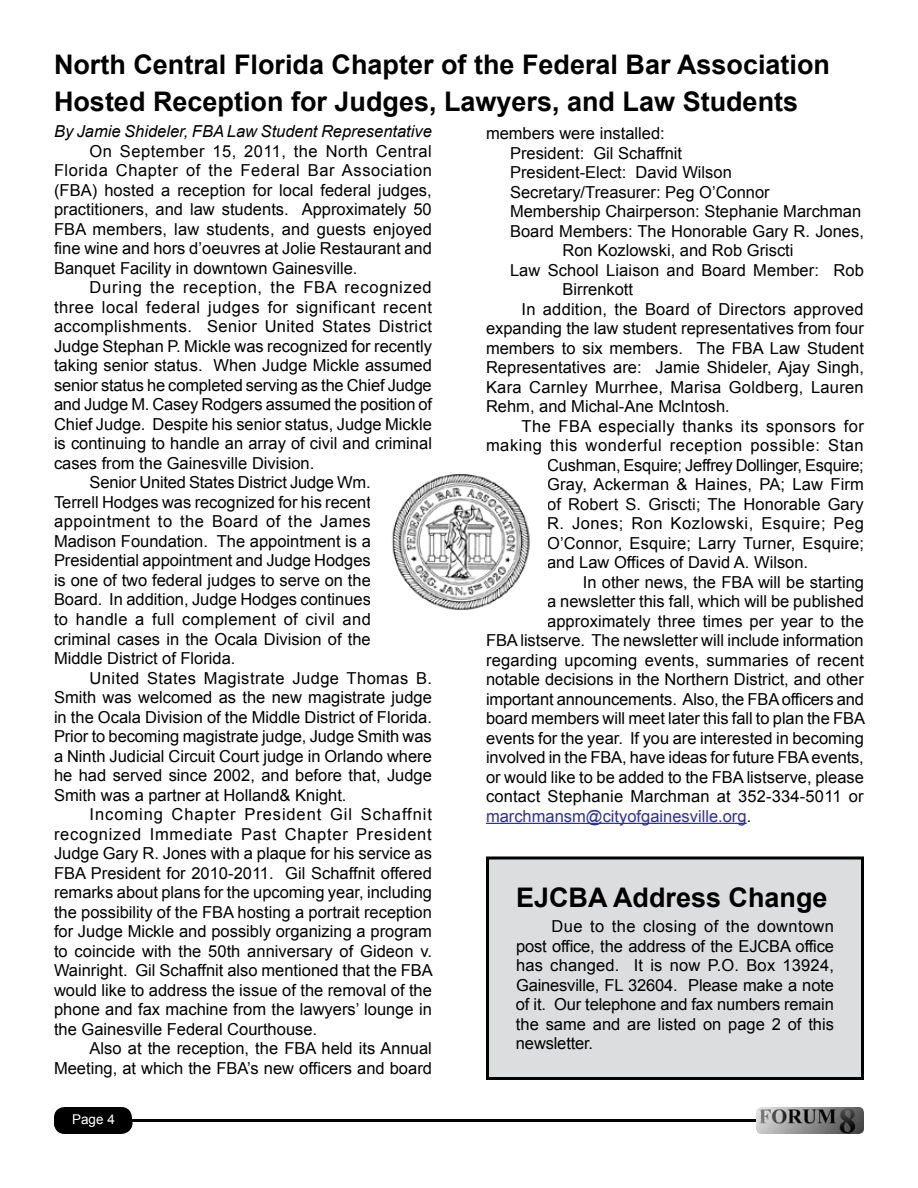
<style>
.page{position:relative;width:918px;height:1188px;background:#fff}
.page>*{position:absolute;margin:0;border:0;box-sizing:border-box;transform-origin:0 0}
.t1{font:700 27px/37.8px "Arial";color:#000}
.t2{font:16.5px/19.5px "Arial";color:#000;text-align:justify}
.t3{font:16.5px "Arial";letter-spacing:.025em;color:#000}
.t4{font:16.5px "Arial";letter-spacing:.035em;color:#000}
.t5{font:16.5px "Arial";letter-spacing:.045em;color:#000}
.t6{font:italic 16.5px "Arial";color:#000}
.t7{font:16.5px "Arial";letter-spacing:.055em;color:#000}
.t8{font:16.5px "Arial";color:#2e3192}
.t9{font:16.5px "Arial";letter-spacing:.03em;color:#000}
.t10{font:13.5px "Arial";color:#fff}
.s1{font-family:"Bask Old Face";font-size:15px}
.s2{color:#000}
</style>
<div class="page">
<hr style="left:81px;top:1119px;width:736px;height:3px;background:#000">
<div style="left:54px;top:1107px;width:78px;height:27px;background:#000;border-radius:11px"></div>
<div style="left:54px;top:1114px;width:79px;height:18px;background:#000;border-radius:9px"></div>
<hr style="left:486px;top:823px;width:261px;height:1px;background:#2e3192">
<div style="left:488px;top:858px;width:374px;height:220px;background:#dcddde"></div>
<div style="left:486px;top:856px;width:378px;height:224px;border:3px solid #000"></div>
<img style="left:392px;top:474px;width:138px;height:136px">
<img style="left:756px;top:1107px;width:108px;height:27px">
<h1 class="t1" style="left:54px;top:46px;width:778px">North Central Florida Chapter of the Federal Bar Association<br>Hosted Reception for Judges, Lawyers, and Law Students</h1>
<p class="t2" style="left:486px;top:124px;width:180px">members were installed:</p>
<p class="t2" style="left:510px;top:143px;width:174px">President: Gil Schaffnit</p>
<p class="t2" style="left:510px;top:163px;width:223px">President-Elect: David Wilson</p>
<p class="t2" style="left:510px;top:182px;width:261px">Secretary/Treasurer: Peg O’Connor</p>
<p class="t2" style="left:510px;top:202px;width:353px">Membership Chairperson: Stephanie Marchman</p>
<p class="t2" style="left:510px;top:221px;width:355px">Board Members: The Honorable Gary R. Jones,</p>
<p class="t2" style="left:563px;top:241px;width:233px">Ron Kozlowski, and Rob Griscti</p>
<p class="t2" style="left:510px;top:260px;width:355px">Law School Liaison and Board Member: Rob</p>
<p class="t2" style="left:563px;top:280px;width:72px">Birrenkott</p>
<p class="t2" style="left:522px;top:299px;width:344px">In addition, the Board of Directors approved</p>
<p class="t2" style="left:486px;top:319px;width:379px">expanding the law student representatives from four</p>
<p class="t2" style="left:486px;top:338px;width:380px">members to six members. The FBA Law Student</p>
<p class="t2" style="left:486px;top:358px;width:380px">Representatives are: Jamie Shideler, Ajay Singh,</p>
<p class="t2" style="left:486px;top:377px;width:379px">Kara Carnley Murrhee, Marisa Goldberg, Lauren</p>
<p class="t2" style="left:486px;top:397px;width:244px">Rehm, and Michal-Ane McIntosh<span class="s1">.</span></p>
<p class="t3" style="left:522px;top:415px;width:344px">The FBA especially thanks its sponsors for</p>
<p class="t4" style="left:486px;top:435px;width:379px">making this wonderful reception possible: Stan</p>
<p class="t2" style="left:547px;top:455px;width:318px">Cushman, Esquire; Jeffrey Dollinger, Esquire;</p>
<p class="t2" style="left:547px;top:475px;width:318px">Gray, Ackerman &amp; Haines, PA; Law Firm</p>
<p class="t2" style="left:547px;top:494px;width:318px">of Robert S. Griscti; The Honorable Gary</p>
<p class="t4" style="left:547px;top:513px;width:318px">R. Jones; Ron Kozlowski, Esquire; Peg</p>
<p class="t2" style="left:547px;top:533px;width:318px">O’Connor, Esquire; Larry Turner, Esquire;</p>
<p class="t2" style="left:547px;top:553px;width:263px">and Law Offices of David A. Wilson.</p>
<p class="t2" style="left:583px;top:572px;width:283px">In other news, the FBA will be starting</p>
<p class="t2" style="left:547px;top:592px;width:318px">a newsletter this fall, which will be published</p>
<p class="t2" style="left:547px;top:611px;width:318px">approximately three times per year to the</p>
<p class="t2" style="left:486px;top:631px;width:379px">FBA listserve. The newsletter will include information</p>
<p class="t2" style="left:486px;top:650px;width:380px">regarding upcoming events, summaries of recent</p>
<p class="t2" style="left:486px;top:670px;width:379px">notable decisions in the Northern District, and other</p>
<p class="t2" style="left:486px;top:689px;width:380px">important announcements. Also, the FBA officers and</p>
<p class="t2" style="left:486px;top:709px;width:381px">board members will meet later this fall to plan the FBA</p>
<p class="t2" style="left:486px;top:728px;width:379px">events for the year. If you are interested in becoming</p>
<p class="t2" style="left:486px;top:748px;width:379px">involved in the FBA, have ideas for future FBA events,</p>
<p class="t2" style="left:486px;top:767px;width:379px">or would like to be added to the FBA listserve, please</p>
<p class="t2" style="left:486px;top:787px;width:379px">contact Stephanie Marchman at 352-334-5011 or</p>
<p class="t8" style="left:486px;top:805px;width:267px">marchmansm@cityofgainesville.org<span class="s2">.</span></p>
<p class="t6" style="left:54px;top:121px;width:379px">By Jamie Shideler, FBA Law Student Representative</p>
<p class="t2" style="left:54px;top:142px;width:380px;text-indent:36px">On September 15, 2011, the North Central Florida Chapter of the Federal Bar Association (FBA) hosted a reception for local federal judges, practitioners, and law students. Approximately 50<br>FBA members, law students, and guests enjoyed fine wine and hors d’oeuvres at Jolie Restaurant and Banquet Facility in downtown Gainesville.</p>
<p class="t5" style="left:90px;top:277px;width:344px">During the reception, the FBA recognized</p>
<p class="t4" style="left:54px;top:296px;width:380px">three local federal judges for significant recent</p>
<p class="t3" style="left:54px;top:316px;width:379px">accomplishments. Senior United States District</p>
<p class="t2" style="left:54px;top:337px;width:379px">Judge Stephan P. Mickle was recognized for recently</p>
<p class="t2" style="left:54px;top:356px;width:379px">taking senior status. When Judge Mickle assumed</p>
<p class="t2" style="left:54px;top:376px;width:379px">senior status he completed serving as the Chief Judge</p>
<p class="t2" style="left:54px;top:395px;width:380px">and Judge M. Casey Rodgers assumed the position of</p>
<p class="t2" style="left:54px;top:415px;width:379px">Chief Judge. Despite his senior status, Judge Mickle</p>
<p class="t2" style="left:54px;top:434px;width:379px">is continuing to handle an array of civil and criminal</p>
<p class="t2" style="left:54px;top:454px;width:262px">cases from the Gainesville Division.</p>
<p class="t2" style="left:90px;top:473px;width:283px">Senior United States District Judge Wm.</p>
<p class="t2" style="left:54px;top:493px;width:318px">Terrell Hodges was recognized for his recent</p>
<p class="t9" style="left:54px;top:511px;width:318px">appointment to the Board of the James</p>
<p class="t2" style="left:54px;top:532px;width:318px">Madison Foundation. The appointment is a</p>
<p class="t2" style="left:54px;top:551px;width:318px">Presidential appointment and Judge Hodges</p>
<p class="t2" style="left:54px;top:571px;width:318px">is one of two federal judges to serve on the</p>
<p class="t2" style="left:54px;top:590px;width:318px">Board. In addition, Judge Hodges continues</p>
<p class="t3" style="left:54px;top:608px;width:318px">to handle a full complement of civil and</p>
<p class="t2" style="left:54px;top:629px;width:318px">criminal cases in the Ocala Division of the</p>
<p class="t2" style="left:54px;top:649px;width:183px">Middle District of Florida.</p>
<p class="t3" style="left:90px;top:667px;width:344px">United States Magistrate Judge Thomas B.</p>
<p class="t2" style="left:54px;top:688px;width:379px">Smith was welcomed as the new magistrate judge</p>
<p class="t2" style="left:54px;top:707px;width:379px">in the Ocala Division of the Middle District of Florida.</p>
<p class="t2" style="left:54px;top:727px;width:379px">Prior to becoming magistrate judge, Judge Smith was</p>
<p class="t2" style="left:54px;top:746px;width:379px">a Ninth Judicial Circuit Court judge in Orlando where</p>
<p class="t2" style="left:54px;top:766px;width:379px">he had served since 2002, and before that, Judge</p>
<p class="t2" style="left:54px;top:785px;width:294px">Smith was a partner at Holland&amp; Knight.</p>
<p class="t7" style="left:90px;top:803px;width:344px">Incoming Chapter President Gil Schaffnit</p>
<p class="t5" style="left:54px;top:823px;width:379px">recognized Immediate Past Chapter President</p>
<p class="t2" style="left:54px;top:844px;width:379px">Judge Gary R. Jones with a plaque for his service as</p>
<p class="t2" style="left:54px;top:863px;width:379px">FBA President for 2010-2011. Gil Schaffnit offered</p>
<p class="t2" style="left:54px;top:883px;width:380px">remarks about plans for the upcoming year, including</p>
<p class="t2" style="left:54px;top:902px;width:379px">the possibility of the FBA hosting a portrait reception</p>
<p class="t2" style="left:54px;top:922px;width:379px">for Judge Mickle and possibly organizing a program</p>
<p class="t2" style="left:54px;top:941px;width:380px">to coincide with the 50th anniversary of Gideon v.</p>
<p class="t2" style="left:54px;top:961px;width:380px">Wainright. Gil Schaffnit also mentioned that the FBA</p>
<p class="t2" style="left:54px;top:980px;width:379px">would like to address the issue of the removal of the</p>
<p class="t2" style="left:54px;top:1000px;width:379px">phone and fax machine from the lawyers’ lounge in</p>
<p class="t2" style="left:54px;top:1019px;width:265px">the Gainesville Federal Courthouse.</p>
<p class="t2" style="left:90px;top:1039px;width:344px">Also at the reception, the FBA held its Annual</p>
<p class="t2" style="left:54px;top:1058px;width:380px">Meeting, at which the FBA’s new officers and board</p>
<h1 class="t1" style="left:516px;top:880px;width:313px">EJCBA Address Change</h1>
<p class="t2" style="left:516px;top:917px;width:320px;text-indent:36px">Due to the closing of the downtown post office, the address of the EJCBA office has changed. It is now P.O. Box 13924, Gainesville, FL 32604. Please make a note of it. Our telephone and fax numbers remain the same and are listed on page 2 of this newsletter.</p>
<p class="t10" style="left:72px;top:1110px;width:44px">Page 4</p>
</div>
